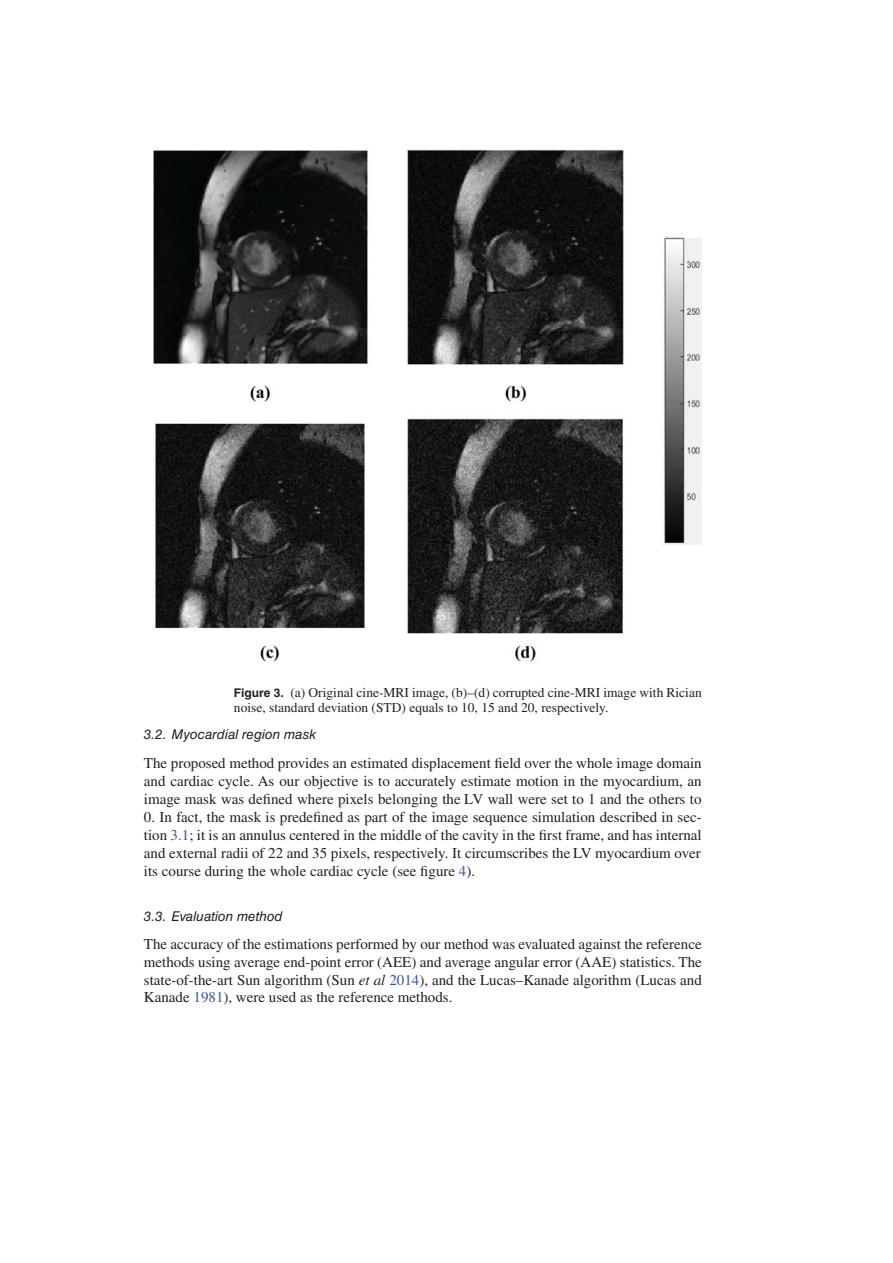
<style>
.page{position:relative;width:893px;height:1263px;background:#fff}
.page>*{position:absolute;margin:0;border:0;box-sizing:border-box;transform-origin:0 0}
.t1{font:15px/18px "Times LT Std";color:#231f20;text-align:justify}
.t2{font:13.5px/15px "Times LT Std";color:#231f20}
.t3{font:italic 13.5px "Helvetica LT Std";color:#231f20}
.s1{font-family:"Helvetica LT Std";font-weight:700;font-size:12px}
.s2{font-family:"STIX General"}
.s3{color:#3953a4}
.s4{font-style:italic}
</style>
<div class="page">
<img style="left:153px;top:150px;width:549px;height:511px">
<p class="t2" style="left:234px;top:686px;width:469px"><span class="s1">Figure 3.</span> (a) Original cine-MRI image, (b)<span class="s2">–</span>(d) corrupted cine-MRI image with Rician noise, standard deviation (STD) equals to 10, 15 and 20, respectively.</p>
<p class="t3" style="left:144px;top:730px;width:174px">3.2. Myocardial region mask</p>
<p class="t1" style="left:144px;top:755px;width:559px">The proposed method provides an estimated displacement field over the whole image domain and cardiac cycle. As our objective is to accurately estimate motion in the myocardium, an image mask was defined where pixels belonging the LV wall were set to 1 and the others to</p>
<p class="t1" style="left:144px;top:809px;width:559px">0. In fact, the mask is predefined as part of the image sequence simulation described in sec&shy;tion <span class="s3">3.1</span>; it is an annulus centered in the middle of the cavity in the first frame, and has internal and external radii of 22 and 35 pixels, respectively. It circumscribes the LV myocardium over its course during the whole cardiac cycle (see figure <span class="s3">4</span>).</p>
<p class="t3" style="left:144px;top:911px;width:140px">3.3. Evaluation method</p>
<p class="t1" style="left:144px;top:937px;width:559px;line-height:17.5px">The accuracy of the estimations performed by our method was evaluated against the reference methods using average end-point error (AEE) and average angular error (AAE) statistics. The state-of-the-art Sun algorithm (Sun <span class="s4">et al</span> <span class="s3">2014</span>), and the Lucas<span class="s2">–</span>Kanade algorithm (Lucas and Kanade <span class="s3">1981</span>), were used as the reference methods.</p>
</div>
